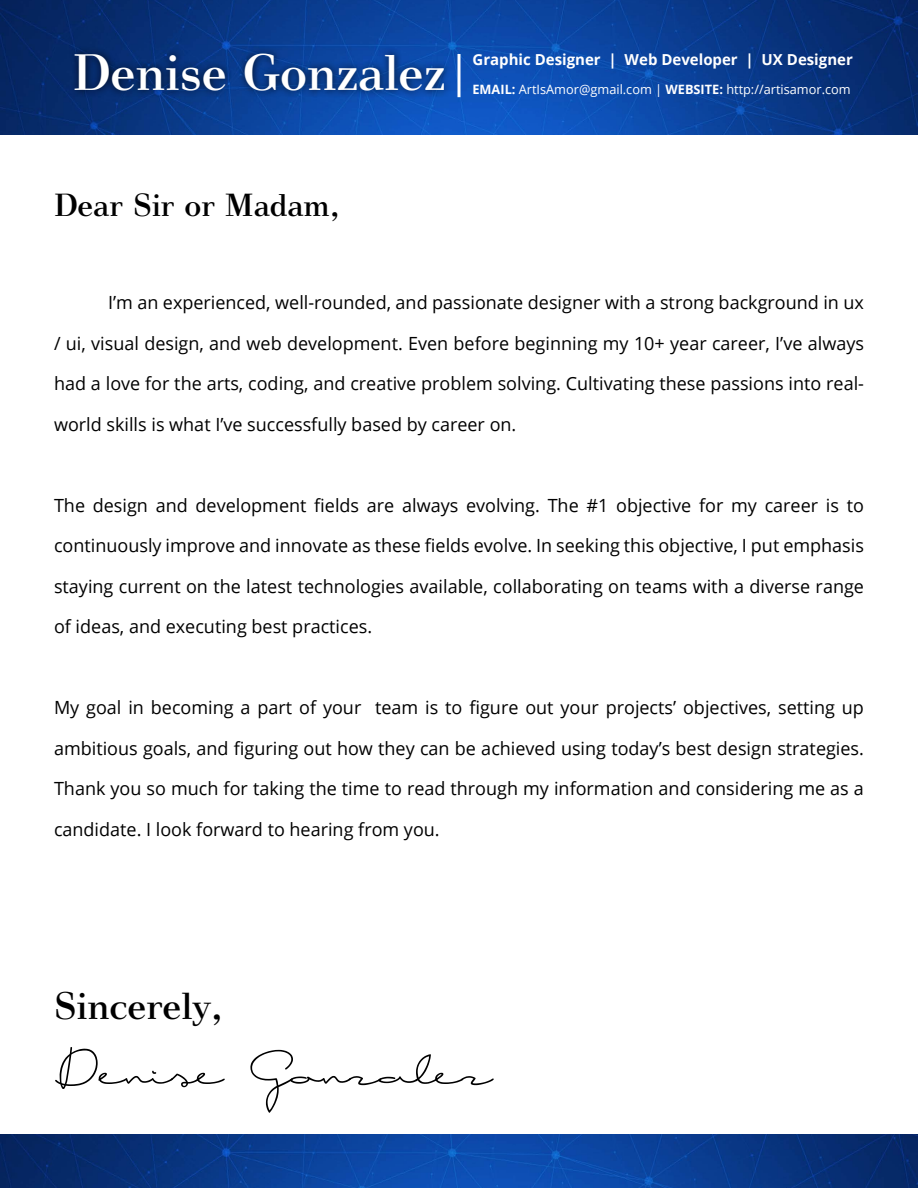
<style>
.page{position:relative;width:918px;height:1188px;background:#fff}
.page>*{position:absolute;margin:0;border:0;box-sizing:border-box;transform-origin:0 0}
.t1{font:54.6px "Good Karmademo";color:#000}
.t2{font:48.45px "Vinegar";color:#fff}
.t3{font:36.3px "Vinegar";color:#000}
.t4{font:30.3px "Vinegar";color:#000}
.t5{font:18.15px "Open Sans";color:#000}
.t6{font:700 15.15px "Open Sans";color:#fff}
.t7{font:12.9px "Open Sans";color:#fff}
.s1{font-weight:700}
</style>
<div class="page">
<img style="left:0;top:0;width:918px;height:135px">
<div style="left:68px;top:46px;width:384px;height:52px;background:#000;opacity:.75"></div>
<hr style="left:458px;top:54px;width:2px;height:43px;background:#fff">
<img style="left:0;top:1134px;width:918px;height:54px">
<h2 class="t2" style="left:73px;top:42px;width:374px">Denise Gonzalez</h2>
<p class="t6" style="left:472px;top:49px;width:382px">Graphic Designer | Web Developer | UX Designer</p>
<p class="t7" style="left:472px;top:80px;width:380px"><span class="s1">EMAIL:</span> ArtIsAmor@gmail.com | <span class="s1">WEBSITE:</span> http://artisamor.com</p>
<h3 class="t4" style="left:54px;top:186px;width:287px">Dear Sir or Madam,</h3>
<p class="t5" style="left:108px;top:290px;width:758px">I’m an experienced, well-rounded, and passionate designer with a strong background in ux</p>
<p class="t5" style="left:54px;top:331px;width:812px">/ ui, visual design, and web development. Even before beginning my 10+ year career, I’ve always</p>
<p class="t5" style="left:54px;top:371px;width:812px">had a love for the arts, coding, and creative problem solving. Cultivating these passions into real-</p>
<p class="t5" style="left:54px;top:412px;width:464px">world skills is what I’ve successfully based by career on.</p>
<p class="t5" style="left:54px;top:493px;width:812px">The design and development fields are always evolving. The #1 objective for my career is to</p>
<p class="t5" style="left:54px;top:533px;width:812px">continuously improve and innovate as these fields evolve. In seeking this objective, I put emphasis</p>
<p class="t5" style="left:54px;top:574px;width:812px">staying current on the latest technologies available, collaborating on teams with a diverse range</p>
<p class="t5" style="left:54px;top:614px;width:320px">of ideas, and executing best practices.</p>
<p class="t5" style="left:54px;top:695px;width:812px">My goal in becoming a part of your team is to figure out your projects’ objectives, setting up</p>
<p class="t5" style="left:54px;top:736px;width:811px">ambitious goals, and figuring out how they can be achieved using today’s best design strategies.</p>
<p class="t5" style="left:54px;top:776px;width:811px">Thank you so much for taking the time to read through my information and considering me as a</p>
<p class="t5" style="left:54px;top:817px;width:387px">candidate. I look forward to hearing from you.</p>
<h3 class="t3" style="left:54px;top:983px;width:170px">Sincerely,</h3>
<h1 class="t1" style="left:54px;top:1033px;width:439px">Denise Gonzalez</h1>
</div>
